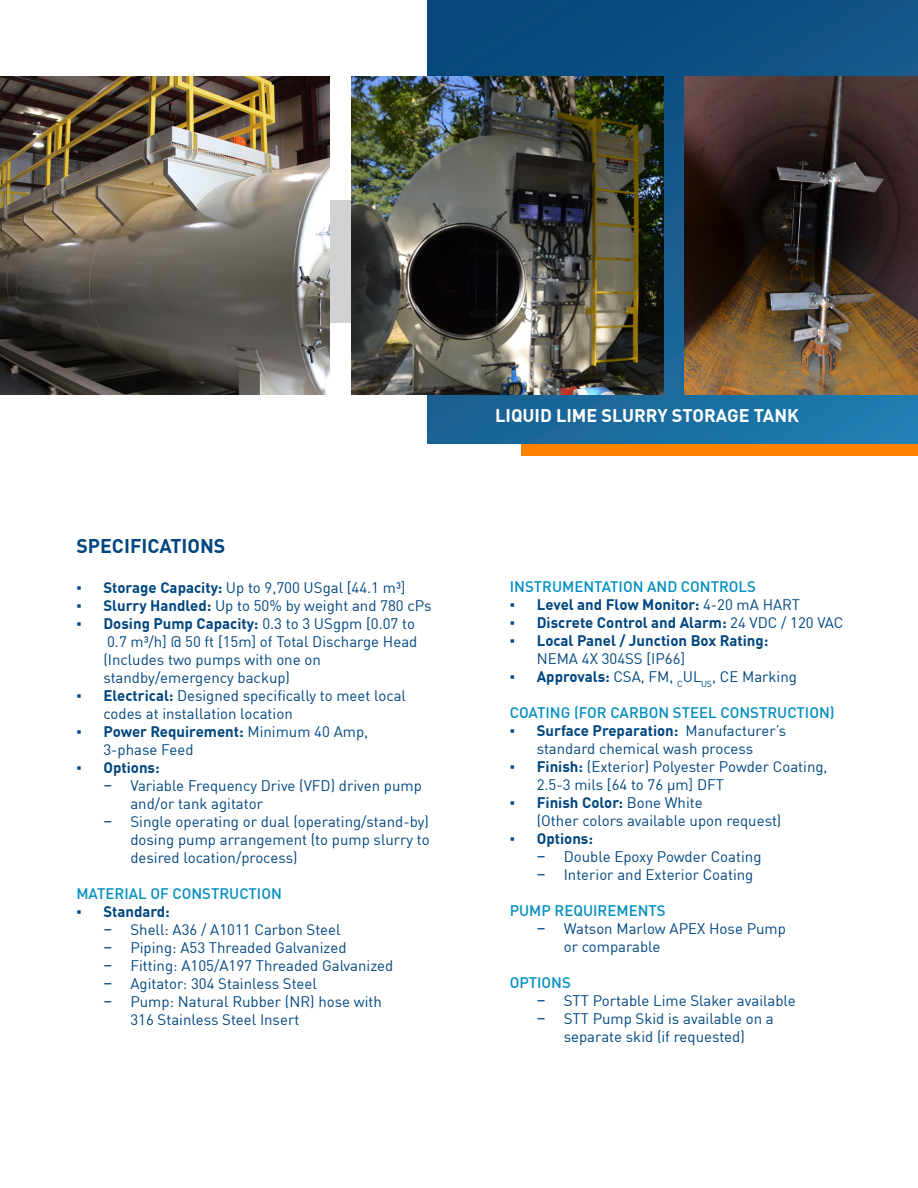
<style>
.page{position:relative;width:918px;height:1188px;background:#fff}
.page>*{position:absolute;margin:0;border:0;box-sizing:border-box;transform-origin:0 0}
.t1{font:700 19.5px "DIN Offc";color:#004680}
.t2{font:700 18px "DIN Offc";color:#fff}
.t3{font:15px/18px "DIN Offc";color:#004680}
.t4{font:700 15px/18px "DIN Offc";color:#004680}
.t5{font:500 15px "DIN Offc";color:#008ec1}
.s1{font-family:"Arial"}
.s2{font-weight:700}
.s3{font-family:"Arial";font-weight:400}
.s4{font-weight:400}
</style>
<div class="page">
<div style="left:0;top:201px;width:737px;height:122px;background:#d1d2d4"></div>
<div style="left:521px;top:443px;width:397px;height:12px;background:#ff8200"></div>
<svg style="left:428px;top:0;width:490px;height:443px;background:#135a8c"></svg>
<img style="left:351px;top:77px;width:313px;height:317px">
<img style="left:0;top:77px;width:330px;height:317px">
<img style="left:684px;top:77px;width:234px;height:317px">
<p class="t1" style="left:76px;top:534px;width:151px">SPECIFICATIONS</p>
<p class="t3" style="left:76px;top:578px;width:331px"><span class="s1">▪</span> <span class="s2">Storage Capacity:</span> Up to 9,700 USgal [44.1 m³]</p>
<p class="t3" style="left:76px;top:596px;width:357px"><span class="s1">▪</span> <span class="s2">Slurry Handled:</span> Up to 50% by weight and 780 cPs</p>
<p class="t3" style="left:103px;top:614px;width:315px;text-indent:-27px"><span class="s1">▪</span> <span class="s2">Dosing Pump Capacity:</span> 0.3 to 3 USgpm [0.07 to 0.7 m³/h] @ 50 ft [15m] of Total Discharge Head (Includes two pumps with one on standby/emergency backup)</p>
<p class="t3" style="left:103px;top:686px;width:304px;text-indent:-27px"><span class="s1">▪</span> <span class="s2">Electrical:</span> Designed specifically to meet local codes at installation location</p>
<p class="t3" style="left:103px;top:722px;width:266px;text-indent:-27px"><span class="s1">▪</span> <span class="s2">Power Requirement:</span> Minimum 40 Amp,<br>3-phase Feed</p>
<p class="t4" style="left:76px;top:758px;width:85px"><span class="s3">▪</span> Options:</p>
<p class="t3" style="left:130px;top:776px;width:293px;text-indent:-27px"><span class="s1">−</span> Variable Frequency Drive (VFD) driven pump and/or tank agitator</p>
<p class="t3" style="left:130px;top:812px;width:301px;text-align:justify;text-indent:-27px"><span class="s1">−</span> Single operating or dual (operating/stand-by) dosing pump arrangement (to pump slurry to desired location/process)</p>
<p class="t5" style="left:76px;top:884px;width:207px">MATERIAL OF CONSTRUCTION</p>
<p class="t4" style="left:76px;top:902px;width:95px"><span class="s3">▪</span> Standard:</p>
<p class="t3" style="left:103px;top:920px;width:239px"><span class="s1">−</span> Shell: A36 / A1011 Carbon Steel</p>
<p class="t3" style="left:103px;top:938px;width:245px"><span class="s1">−</span> Piping: A53 Threaded Galvanized</p>
<p class="t3" style="left:103px;top:956px;width:291px"><span class="s1">−</span> Fitting: A105/A197 Threaded Galvanized</p>
<p class="t3" style="left:103px;top:974px;width:215px"><span class="s1">−</span> Agitator: 304 Stainless Steel</p>
<p class="t3" style="left:130px;top:992px;width:253px;text-indent:-27px"><span class="s1">−</span> Pump: Natural Rubber (NR) hose with<br>316 Stainless Steel Insert</p>
<p class="t2" style="left:495px;top:404px;width:306px">LIQUID LIME SLURRY STORAGE TANK</p>
<p class="t5" style="left:510px;top:577px;width:248px">INSTRUMENTATION AND CONTROLS</p>
<p class="t4" style="left:510px;top:595px;width:292px"><span class="s3">▪</span> Level and Flow Monitor: <span class="s4">4-20 mA HART</span></p>
<p class="t4" style="left:510px;top:613px;width:335px"><span class="s3">▪</span> Discrete Control and Alarm: <span class="s4">24 VDC / 120 VAC</span></p>
<p class="t4" style="left:537px;top:631px;width:233px;text-indent:-27px"><span class="s3">▪</span> Local Panel / Junction Box Rating:<br><span class="s4">NEMA 4X 304SS [IP66]</span></p>
<p class="t3" style="left:510px;top:667px;width:289px"><span class="s1">▪</span> <span class="s2">Approvals:</span> CSA, FM, <sub>C</sub>UL<sub>US</sub>, CE Marking</p>
<p class="t5" style="left:510px;top:703px;width:326px">COATING (FOR CARBON STEEL CONSTRUCTION)</p>
<p class="t3" style="left:510px;top:721px;width:278px;text-align:center"><span class="s1">▪</span> <span class="s2">Surface Preparation:</span> Manufacturer’s standard chemical wash process</p>
<p class="t3" style="left:537px;top:757px;width:292px;text-indent:-27px"><span class="s1">▪</span> <span class="s2">Finish:</span> (Exterior) Polyester Powder Coating,<br>2.5-3 mils [64 to 76 µm] DFT</p>
<p class="t3" style="left:537px;top:793px;width:246px;text-indent:-27px"><span class="s1">▪</span> <span class="s2">Finish Color:</span> Bone White<br>(Other colors available upon request)</p>
<p class="t4" style="left:510px;top:829px;width:85px"><span class="s3">▪</span> Options:</p>
<p class="t3" style="left:537px;top:847px;width:226px"><span class="s1">−</span> Double Epoxy Powder Coating</p>
<p class="t3" style="left:537px;top:865px;width:218px"><span class="s1">−</span> Interior and Exterior Coating</p>
<p class="t5" style="left:510px;top:901px;width:158px">PUMP REQUIREMENTS</p>
<p class="t3" style="left:564px;top:919px;width:224px;text-indent:-27px"><span class="s1">−</span> Watson Marlow APEX Hose Pump or comparable</p>
<p class="t5" style="left:510px;top:973px;width:63px">OPTIONS</p>
<p class="t3" style="left:537px;top:991px;width:261px"><span class="s1">−</span> STT Portable Lime Slaker available</p>
<p class="t3" style="left:537px;top:1009px;width:239px;text-align:center"><span class="s1">−</span> STT Pump Skid is available on a separate skid (if requested)</p>
</div>
